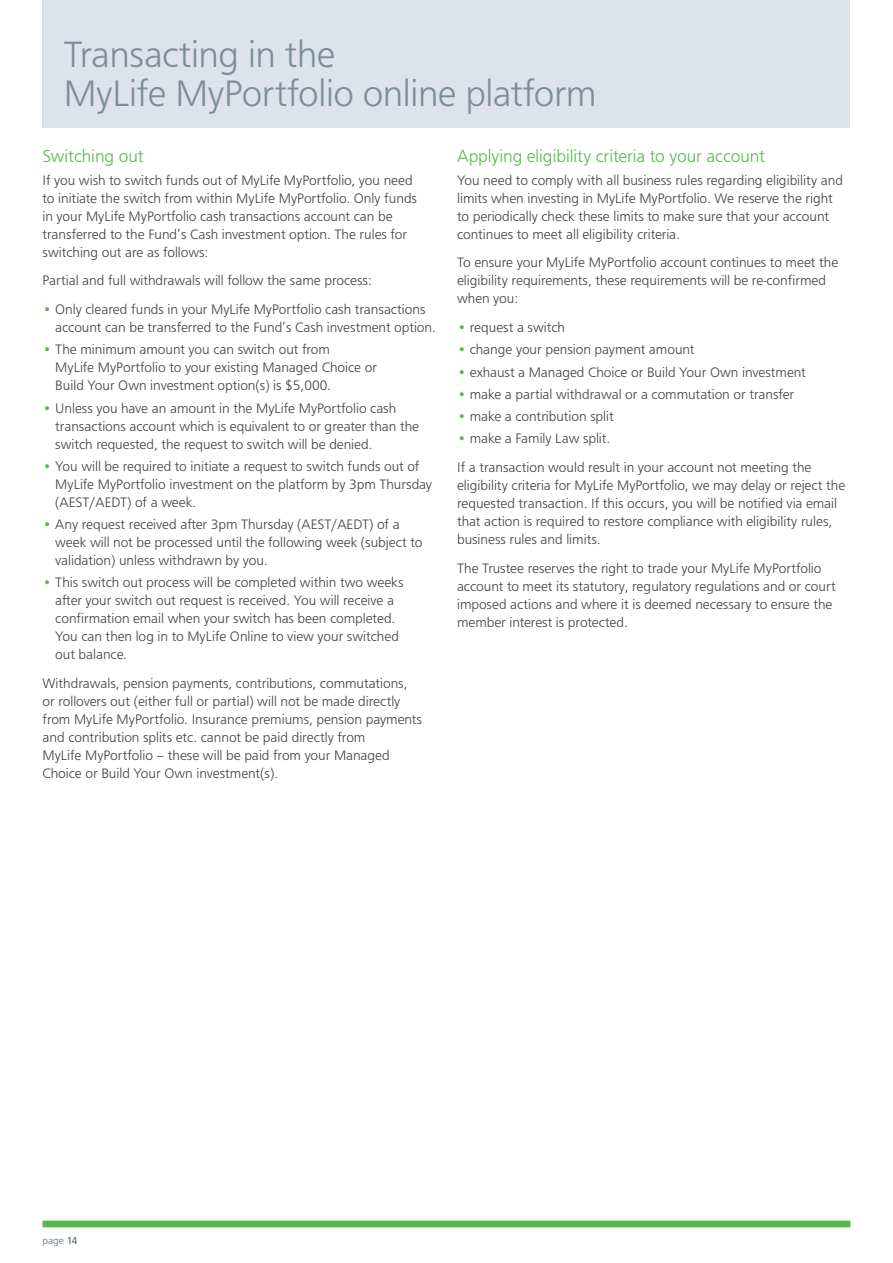
<style>
.page{position:relative;width:893px;height:1263px;background:#fff}
.page>*{position:absolute;margin:0;border:0;box-sizing:border-box;transform-origin:0 0}
.t1{font:300 38.25px/39px "Carto Gothic Pro";letter-spacing:-.01em;color:#7d8e9a}
.t2{font:300 18px "Carto Gothic Pro";color:#54b948}
.t3{font:300 14.25px/18px "Carto Gothic Pro";color:#414042}
.t4{font:300 10.5px "Carto Gothic Pro";color:#566975}
.s1{color:#54b948}
.s2{font-weight:400}
</style>
<div class="page">
<div style="left:43px;top:1220px;width:807px;height:7px;background:#54b948"></div>
<div style="left:43px;top:0;width:807px;height:128px;background:#dde3e8"></div>
<h1 class="t1" style="left:64px;top:35px;width:534px">Transacting in the<br>MyLife MyPortfolio online platform</h1>
<p class="t2" style="left:43px;top:146px;width:103px">Switching out</p>
<p class="t3" style="left:43px;top:171px;width:376px">If you wish to switch funds out of MyLife MyPortfolio, you need to initiate the switch from within MyLife MyPortfolio. Only funds in your MyLife MyPortfolio cash transactions account can be transferred to the Fund’s Cash investment option. The rules for switching out are as follows:</p>
<p class="t3" style="left:43px;top:272px;width:331px">Partial and full withdrawals will follow the same process:</p>
<p class="t3" style="left:55px;top:300px;width:382px;text-indent:-13px"><span class="s1">•</span> Only cleared funds in your MyLife MyPortfolio cash transactions account can be transferred to the Fund’s Cash investment option.</p>
<p class="t3" style="left:55px;top:341px;width:323px;text-indent:-13px"><span class="s1">•</span> The minimum amount you can switch out from<br>MyLife MyPortfolio to your existing Managed Choice or<br>Build Your Own investment option(s) is $5,000.</p>
<p class="t3" style="left:55px;top:399px;width:366px;text-indent:-13px"><span class="s1">•</span> Unless you have an amount in the MyLife MyPortfolio cash transactions account which is equivalent to or greater than the switch requested, the request to switch will be denied.</p>
<p class="t3" style="left:55px;top:457px;width:378px;text-indent:-13px"><span class="s1">•</span> You will be required to initiate a request to switch funds out of<br>MyLife MyPortfolio investment on the platform by 3pm Thursday (AEST/AEDT) of a week.</p>
<p class="t3" style="left:55px;top:515px;width:369px;text-indent:-13px"><span class="s1">•</span> Any request received after 3pm Thursday (AEST/AEDT) of a week will not be processed until the following week (subject to validation) unless withdrawn by you.</p>
<p class="t3" style="left:55px;top:574px;width:350px;text-indent:-13px"><span class="s1">•</span> This switch out process will be completed within two weeks after your switch out request is received. You will receive a confirmation email when your switch has been completed.<br>You can then log in to MyLife Online to view your switched out balance.</p>
<p class="t3" style="left:43px;top:674px;width:381px">Withdrawals, pension payments, contributions, commutations, or rollovers out (either full or partial) will not be made directly from MyLife MyPortfolio. Insurance premiums, pension payments and contribution splits etc. cannot be paid directly from<br>MyLife MyPortfolio – these will be paid from your Managed Choice or Build Your Own investment(s).</p>
<p class="t2" style="left:457px;top:146px;width:310px">Applying eligibility criteria to your account</p>
<p class="t3" style="left:457px;top:171px;width:387px">You need to comply with all business rules regarding eligibility and limits when investing in MyLife MyPortfolio. We reserve the right to periodically check these limits to make sure that your account continues to meet all eligibility criteria.</p>
<p class="t3" style="left:457px;top:254px;width:383px">To ensure your MyLife MyPortfolio account continues to meet the eligibility requirements, these requirements will be re-confirmed when you:</p>
<p class="t3" style="left:457px;top:318px;width:109px"><span class="s1">•</span> request a switch</p>
<p class="t3" style="left:457px;top:341px;width:239px"><span class="s1">•</span> change your pension payment amount</p>
<p class="t3" style="left:457px;top:363px;width:350px"><span class="s1">•</span> exhaust a Managed Choice or Build Your Own investment</p>
<p class="t3" style="left:457px;top:385px;width:339px"><span class="s1">•</span> make a partial withdrawal or a commutation or transfer</p>
<p class="t3" style="left:457px;top:407px;width:158px"><span class="s1">•</span> make a contribution split</p>
<p class="t3" style="left:457px;top:424px;width:356px;line-height:28.7px"><span class="s1">•</span> make a Family Law split.<br>If a transaction would result in your account not meeting the</p>
<p class="t3" style="left:457px;top:476px;width:390px">eligibility criteria for MyLife MyPortfolio, we may delay or reject the requested transaction. If this occurs, you will be notified via email that action is required to restore compliance with eligibility rules, business rules and limits.</p>
<p class="t3" style="left:457px;top:559px;width:380px">The Trustee reserves the right to trade your MyLife MyPortfolio account to meet its statutory, regulatory regulations and or court imposed actions and where it is deemed necessary to ensure the member interest is protected.</p>
<p class="t4" style="left:43px;top:1235px;width:36px">page <span class="s2">14</span></p>
</div>
